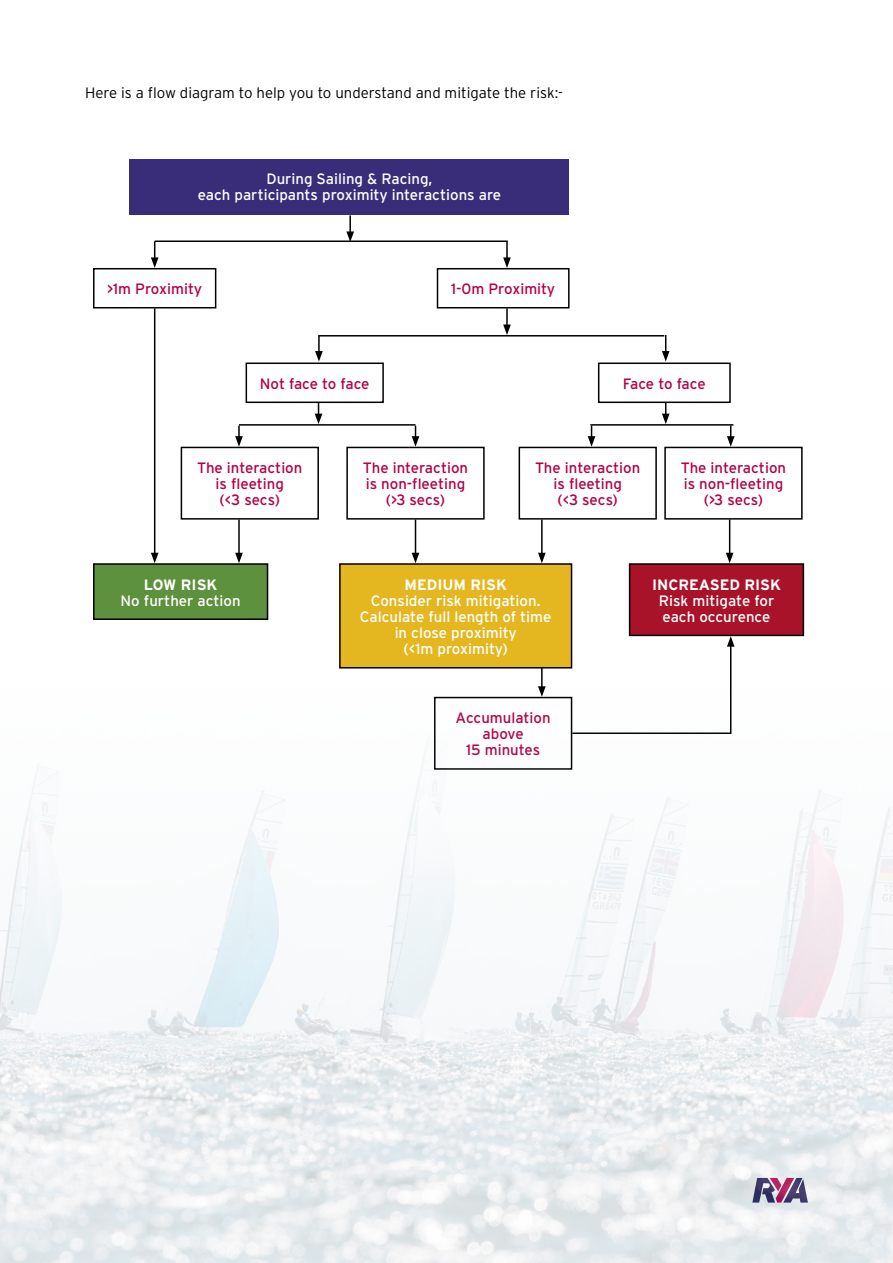
<style>
.page{position:relative;width:893px;height:1263px;background:#fff}
.page>*{position:absolute;margin:0;border:0;box-sizing:border-box;transform-origin:0 0}
.t1{font:15px/16.2px "Interstate";color:#b40049;text-align:center}
.t2{font:15px/16.2px "Interstate";color:#fff;text-align:center}
.t3{font:300 15px "Interstate";color:#000}
.t4{font:700 15px "Interstate";color:#fff}
</style>
<div class="page">
<div style="left:129px;top:159px;width:440px;height:56px;background:#392d7a"></div>
<div style="left:93px;top:268px;width:123px;height:40px;border:2px solid #000"></div>
<div style="left:94px;top:564px;width:174px;height:55px;background:#5e913e"></div>
<div style="left:93px;top:563px;width:175px;height:57px;border:2px solid #000"></div>
<div style="left:340px;top:564px;width:232px;height:104px;background:#e4b720"></div>
<div style="left:339px;top:563px;width:233px;height:105px;border:2px solid #000"></div>
<div style="left:630px;top:564px;width:173px;height:71px;background:#a9132a"></div>
<div style="left:629px;top:563px;width:175px;height:73px;border:2px solid #000"></div>
<div style="left:437px;top:268px;width:133px;height:40px;border:2px solid #000"></div>
<div style="left:598px;top:362px;width:133px;height:41px;border:2px solid #000"></div>
<div style="left:246px;top:362px;width:138px;height:41px;border:2px solid #000"></div>
<div style="left:181px;top:447px;width:138px;height:73px;border:2px solid #000"></div>
<div style="left:519px;top:447px;width:138px;height:73px;border:2px solid #000"></div>
<div style="left:346px;top:447px;width:139px;height:73px;border:2px solid #000"></div>
<div style="left:664px;top:447px;width:139px;height:73px;border:2px solid #000"></div>
<hr style="left:154px;top:308px;width:1px;height:247px;background:#000">
<svg style="left:151px;top:553px;width:8px;height:10px"></svg>
<svg style="left:346px;top:215px;width:8px;height:25px"></svg>
<svg style="left:151px;top:241px;width:8px;height:27px"></svg>
<svg style="left:503px;top:242px;width:8px;height:26px"></svg>
<svg style="left:503px;top:308px;width:8px;height:27px"></svg>
<svg style="left:315px;top:335px;width:8px;height:27px"></svg>
<svg style="left:662px;top:335px;width:8px;height:27px"></svg>
<svg style="left:727px;top:426px;width:8px;height:21px"></svg>
<svg style="left:588px;top:426px;width:7px;height:21px"></svg>
<svg style="left:412px;top:426px;width:7px;height:21px"></svg>
<svg style="left:235px;top:426px;width:8px;height:21px"></svg>
<hr style="left:238px;top:520px;width:2px;height:35px;background:#000">
<svg style="left:235px;top:553px;width:8px;height:10px"></svg>
<hr style="left:415px;top:520px;width:1px;height:35px;background:#000">
<svg style="left:412px;top:553px;width:7px;height:10px"></svg>
<hr style="left:541px;top:520px;width:2px;height:35px;background:#000">
<svg style="left:538px;top:553px;width:8px;height:10px"></svg>
<hr style="left:729px;top:520px;width:1px;height:35px;background:#000">
<svg style="left:726px;top:553px;width:7px;height:10px"></svg>
<svg style="left:315px;top:403px;width:7px;height:21px"></svg>
<svg style="left:662px;top:403px;width:8px;height:21px"></svg>
<hr style="left:155px;top:240px;width:353px;height:2px;background:#000">
<hr style="left:319px;top:335px;width:345px;height:1px;background:#000">
<hr style="left:239px;top:424px;width:176px;height:2px;background:#000">
<hr style="left:590px;top:424px;width:143px;height:2px;background:#000">
<img style="left:0;top:634px;width:893px;height:629px">
<p class="t3" style="left:85px;top:85px;width:480px">Here is a flow diagram to help you to understand and mitigate the risk:-</p>
<p class="t2" style="left:198px;top:171px;width:305px">During Sailing &amp; Racing,<br>each participants proximity interactions are</p>
<p class="t1" style="left:107px;top:281px;width:96px">&gt;1m Proximity</p>
<p class="t1" style="left:451px;top:281px;width:106px">1-0m Proximity</p>
<p class="t1" style="left:260px;top:375px;width:111px">Not face to face</p>
<p class="t1" style="left:623px;top:375px;width:84px">Face to face</p>
<p class="t1" style="left:197px;top:459px;width:107px">The interaction is fleeting<br>(&lt;3 secs)</p>
<p class="t1" style="left:535px;top:459px;width:107px">The interaction is fleeting<br>(&lt;3 secs)</p>
<p class="t1" style="left:363px;top:459px;width:107px">The interaction is non-fleeting (&gt;3 secs)</p>
<p class="t1" style="left:681px;top:459px;width:107px">The interaction is non-fleeting (&gt;3 secs)</p>
<p class="t4" style="left:144px;top:576px;width:75px">LOW RISK</p>
<p class="t2" style="left:121px;top:592px;width:122px">No further action</p>
<p class="t4" style="left:404px;top:576px;width:104px">MEDIUM RISK</p>
<p class="t2" style="left:360px;top:592px;width:193px">Consider risk mitigation.<br>Calculate full length of time in close proximity<br>(&lt;1m proximity)</p>
<p class="t1" style="left:456px;top:709px;width:97px">Accumulation above<br>15 minutes</p>
<p class="t4" style="left:652px;top:576px;width:130px">INCREASED RISK</p>
<p class="t2" style="left:659px;top:592px;width:117px;text-align:left">Risk mitigate for each occurence</p>
</div>
